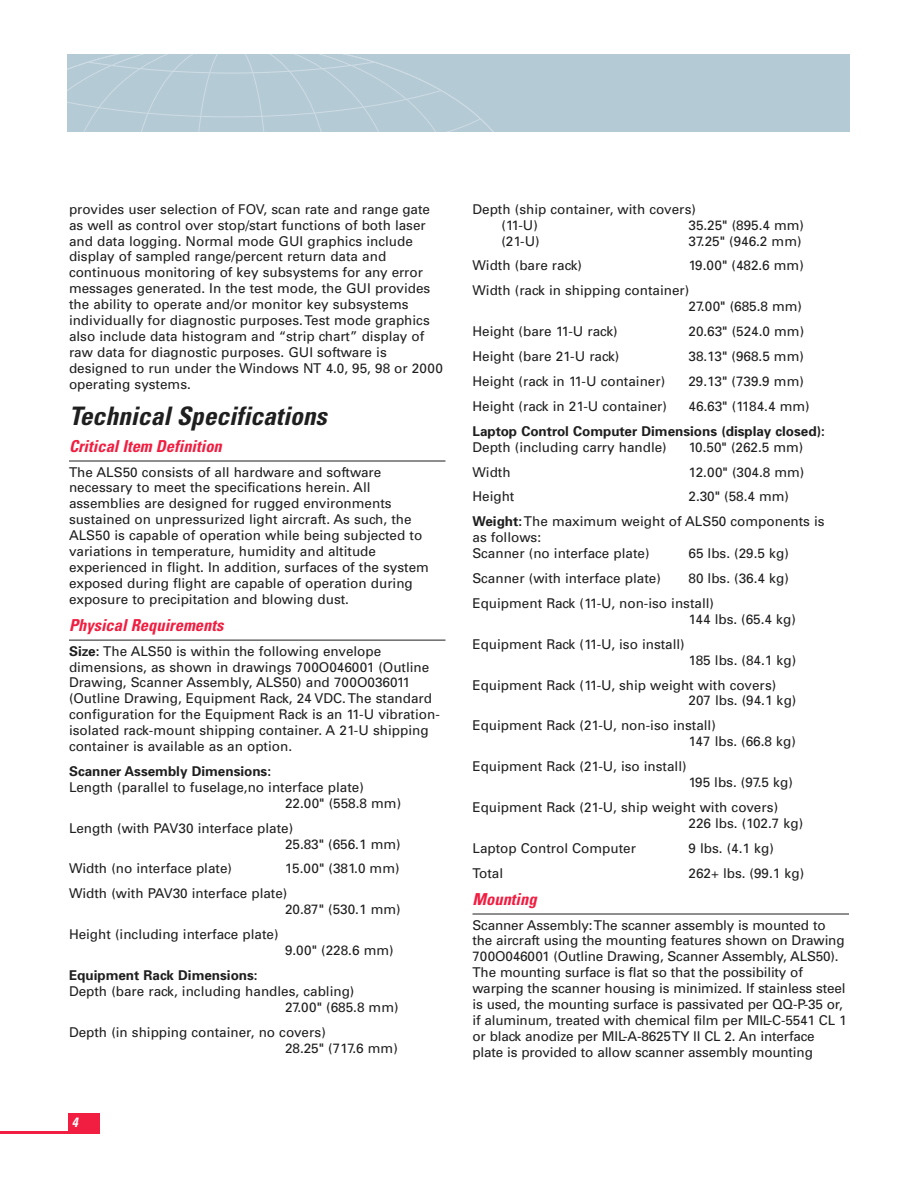
<style>
.page{position:relative;width:918px;height:1188px;background:#fff}
.page>*{position:absolute;margin:0;border:0;box-sizing:border-box;transform-origin:0 0}
.t1{font:italic 700 condensed 25.5px "Univers";color:#201f20}
.t2{font:italic 700 condensed 16.5px "Univers";color:#f11e41}
.t3{font:13.5px/15.9px "Univers";color:#201f20}
.t4{font:700 13.5px "Univers";color:#201f20}
.t5{font:italic 700 condensed 13.5px "Univers";color:#fff}
.s1{font-weight:700}
</style>
<div class="page">
<hr style="left:69px;top:461px;width:377px;height:1px;background:#201f20">
<hr style="left:69px;top:640px;width:377px;height:1px;background:#201f20">
<hr style="left:472px;top:914px;width:377px;height:1px;background:#201f20">
<div style="left:68px;top:54px;width:782px;height:77px;background:#b4cad5"></div>
<svg style="left:68px;top:54px;width:425px;height:77px"></svg>
<hr style="left:0;top:1131px;width:99px;height:3px;background:#f11e41">
<div style="left:68px;top:1114px;width:31px;height:20px;background:#f11e41"></div>
<p class="t3" style="left:69px;top:202px;width:376px">provides user selection of FOV, scan rate and range gate as well as control over stop/start functions of both laser and data logging. Normal mode GUI graphics include display of sampled range/percent return data and continuous monitoring of key subsystems for any error messages generated. In the test mode, the GUI provides the ability to operate and/or monitor key subsystems individually for diagnostic purposes. Test mode graphics also include data histogram and “strip chart” display of raw data for diagnostic purposes. GUI software is designed to run under the Windows NT 4.0, 95, 98 or 2000 operating systems.</p>
<h1 class="t1" style="left:69px;top:406px;width:259px">Technical Specifications</h1>
<p class="t2" style="left:69px;top:440px;width:154px">Critical Item Definition</p>
<p class="t3" style="left:69px;top:465px;width:361px">The ALS50 consists of all hardware and software necessary to meet the specifications herein. All assemblies are designed for rugged environments sustained on unpressurized light aircraft. As such, the ALS50 is capable of operation while being subjected to variations in temperature, humidity and altitude experienced in flight. In addition, surfaces of the system exposed during flight are capable of operation during exposure to precipitation and blowing dust.</p>
<p class="t2" style="left:69px;top:619px;width:156px">Physical Requirements</p>
<p class="t3" style="left:69px;top:644px;width:372px"><span class="s1">Size:</span> The ALS50 is within the following envelope dimensions, as shown in drawings 700O046001 (Outline Drawing, Scanner Assembly, ALS50) and 700O036011 (Outline Drawing, Equipment Rack, 24 VDC. The standard configuration for the Equipment Rack is an 11-U vibration&shy;isolated rack-mount shipping container. A 21-U shipping container is available as an option.</p>
<p class="t4" style="left:69px;top:766px;width:204px">Scanner Assembly Dimensions:</p>
<p class="t3" style="left:285px;top:780px;width:118px;text-indent:-216px">Length (parallel to fuselage,no interface plate)<br>22.00" (558.8 mm)</p>
<p class="t3" style="left:285px;top:821px;width:117px;text-indent:-216px">Length (with PAV30 interface plate)<br>25.83" (656.1 mm)</p>
<p class="t3" style="left:69px;top:862px;width:165px">Width (no interface plate)</p>
<p class="t3" style="left:69px;top:857px;width:332px;line-height:24.9px;text-indent:216px">15.00" (381.0 mm)<br>Width (with PAV30 interface plate)</p>
<p class="t3" style="left:285px;top:903px;width:117px">20.87" (530.1 mm)</p>
<p class="t3" style="left:69px;top:928px;width:211px">Height (including interface plate)</p>
<p class="t3" style="left:285px;top:944px;width:110px">9.00" (228.6 mm)</p>
<p class="t4" style="left:69px;top:970px;width:190px">Equipment Rack Dimensions:</p>
<p class="t3" style="left:285px;top:984px;width:115px;text-indent:-216px">Depth (bare rack, including handles, cabling)<br>27.00" (685.8 mm)</p>
<p class="t3" style="left:285px;top:1025px;width:114px;text-indent:-216px">Depth (in shipping container, no covers)<br>28.25" (717.6 mm)</p>
<p class="t5" style="left:72px;top:1118px;width:7px">4</p>
<p class="t3" style="left:501px;top:202px;width:196px;text-indent:-29px">Depth (ship container, with covers) (11-U)</p>
<p class="t3" style="left:689px;top:218px;width:117px">35.25" (895.4 mm)</p>
<p class="t3" style="left:501px;top:234px;width:40px">(21-U)</p>
<p class="t3" style="left:689px;top:234px;width:115px">37.25" (946.2 mm)</p>
<p class="t3" style="left:473px;top:259px;width:111px">Width (bare rack)</p>
<p class="t3" style="left:473px;top:254px;width:333px;line-height:24.9px;text-indent:216px">19.00" (482.6 mm)<br>Width (rack in shipping container)</p>
<p class="t3" style="left:689px;top:300px;width:115px">27.00" (685.8 mm)</p>
<p class="t3" style="left:473px;top:325px;width:147px">Height (bare 11-U rack)</p>
<p class="t3" style="left:689px;top:325px;width:117px">20.63" (524.0 mm)</p>
<p class="t3" style="left:473px;top:350px;width:148px">Height (bare 21-U rack)</p>
<p class="t3" style="left:689px;top:350px;width:117px">38.13" (968.5 mm)</p>
<p class="t3" style="left:473px;top:374px;width:194px">Height (rack in 11-U container)</p>
<p class="t3" style="left:688px;top:374px;width:117px">29.13" (739.9 mm)</p>
<p class="t3" style="left:473px;top:399px;width:196px">Height (rack in 21-U container)</p>
<p class="t3" style="left:689px;top:399px;width:123px">46.63" (1184.4 mm)</p>
<p class="t4" style="left:473px;top:426px;width:354px">Laptop Control Computer Dimensions (display closed):</p>
<p class="t3" style="left:473px;top:440px;width:196px">Depth (including carry handle)</p>
<p class="t3" style="left:689px;top:440px;width:116px">10.50" (262.5 mm)</p>
<p class="t3" style="left:473px;top:465px;width:40px">Width</p>
<p class="t3" style="left:688px;top:465px;width:117px">12.00" (304.8 mm)</p>
<p class="t3" style="left:473px;top:490px;width:43px">Height</p>
<p class="t3" style="left:473px;top:485px;width:354px;line-height:24.9px;text-indent:216px">2.30" (58.4 mm)<br><span class="s1">Weight:</span>The maximum weight of ALS50 components is</p>
<p class="t3" style="left:473px;top:531px;width:179px">as follows:<br>Scanner (no interface plate)</p>
<p class="t3" style="left:689px;top:547px;width:102px">65 lbs. (29.5 kg)</p>
<p class="t3" style="left:473px;top:572px;width:190px">Scanner (with interface plate)</p>
<p class="t3" style="left:473px;top:567px;width:318px;line-height:24.9px;text-indent:216px">80 lbs. (36.4 kg)<br>Equipment Rack (11-U, non-iso install)</p>
<p class="t3" style="left:689px;top:612px;width:109px">144 lbs. (65.4 kg)</p>
<p class="t3" style="left:473px;top:637px;width:214px">Equipment Rack (11-U, iso install)</p>
<p class="t3" style="left:473px;top:649px;width:325px;line-height:24.9px;text-indent:216px">185 lbs. (84.1 kg)<br>Equipment Rack (11-U, ship weight with covers)</p>
<p class="t3" style="left:473px;top:689px;width:325px;line-height:24.9px;text-indent:216px">207 lbs. (94.1 kg)<br>Equipment Rack (21-U, non-iso install)</p>
<p class="t3" style="left:689px;top:735px;width:109px">147 lbs. (66.8 kg)</p>
<p class="t3" style="left:473px;top:760px;width:216px">Equipment Rack (21-U, iso install)</p>
<p class="t3" style="left:473px;top:771px;width:322px;line-height:24.9px;text-indent:216px">195 lbs. (97.5 kg)<br>Equipment Rack (21-U, ship weight with covers)</p>
<p class="t3" style="left:689px;top:816px;width:116px">226 lbs. (102.7 kg)</p>
<p class="t3" style="left:473px;top:841px;width:165px">Laptop Control Computer</p>
<p class="t3" style="left:689px;top:841px;width:87px">9 lbs. (4.1 kg)</p>
<p class="t3" style="left:473px;top:866px;width:32px">Total</p>
<p class="t3" style="left:689px;top:866px;width:117px">262+ lbs. (99.1 kg)</p>
<p class="t2" style="left:472px;top:893px;width:66px">Mounting</p>
<p class="t3" style="left:472px;top:918px;width:376px">Scanner Assembly: The scanner assembly is mounted to the aircraft using the mounting features shown on Drawing 700O046001 (Outline Drawing, Scanner Assembly, ALS50).<br>The mounting surface is flat so that the possibility of warping the scanner housing is minimized. If stainless steel is used, the mounting surface is passivated per QQ-P-35 or, if aluminum, treated with chemical film per MIL-C-5541 CL 1 or black anodize per MIL-A-8625 TY II CL 2. An interface plate is provided to allow scanner assembly mounting</p>
</div>
